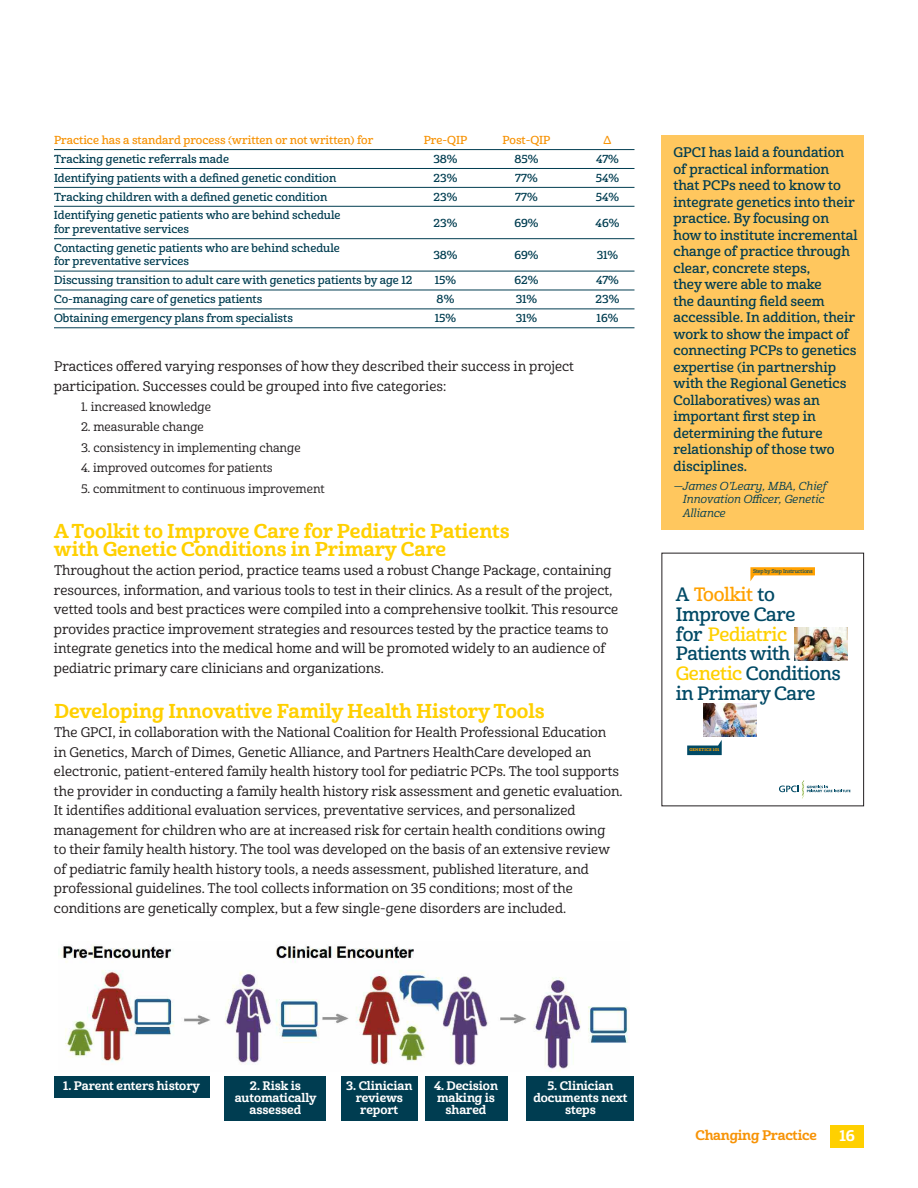
<style>
.page{position:relative;width:918px;height:1188px;background:#fff}
.page>*{position:absolute;margin:0;border:0;box-sizing:border-box;transform-origin:0 0}
.t1{font:19.5px/18px "Cabrito Nor Bol";color:#ffd000}
.t2{font:18.75px/19.8px "Cabrito Nor Dem";letter-spacing:-.02em;color:#004965}
.t3{font:15px "Cabrito Nor Bol";color:#fff}
.t4{font:13.5px/19.5px "Cabrito Nor Med";color:#231f20}
.t5{font:13.5px/16.5px "Cabrito Nor Dem";color:#003d51}
.t6{font:13.5px "Cabrito Nor Bol";letter-spacing:-.015em;color:#f79306}
.t7{font:12px "Cabrito Nor Med";color:#231f20}
.t8{font:12px/12px "Cabrito Nor Bol";letter-spacing:-.005em;color:#fff;text-align:center}
.t9{font:11.25px/13.5px "Cabrito Nor Dem";color:#003d51}
.t10{font:11.25px "Cabrito Nor Dem";color:#f79306}
.t11{font:11.25px/13.5px "Cabrito Nor Med It";color:#003d51}
.t12{font:11.25px "Lucida Grande";color:#f79306}
.t13{font:5.25px "Cabrito Nor Dem";letter-spacing:-.02em;color:#004965}
.t14{font:3.9px "Cabrito Nor Ex B";letter-spacing:.045em;color:#ffa100}
.s1{color:#ffa100}
.s2{color:#ffd000}
</style>
<div class="page">
<div style="left:830px;top:1125px;width:34px;height:23px;background:#ffd000"></div>
<div style="left:662px;top:135px;width:202px;height:395px;background:#ffc75e"></div>
<hr style="left:54px;top:149px;width:580px;height:1px;background:#003d51">
<hr style="left:54px;top:168px;width:580px;height:1px;background:#003d51">
<hr style="left:54px;top:187px;width:580px;height:1px;background:#003d51">
<hr style="left:54px;top:206px;width:580px;height:1px;background:#003d51">
<hr style="left:54px;top:238px;width:580px;height:1px;background:#003d51">
<hr style="left:54px;top:271px;width:580px;height:1px;background:#003d51">
<hr style="left:54px;top:290px;width:580px;height:1px;background:#003d51">
<hr style="left:54px;top:309px;width:580px;height:1px;background:#003d51">
<hr style="left:54px;top:327px;width:580px;height:1px;background:#003d51">
<img style="left:61px;top:941px;width:567px;height:131px">
<div style="left:54px;top:1076px;width:155px;height:22px;background:#003d51"></div>
<div style="left:225px;top:1076px;width:101px;height:44px;background:#003d51"></div>
<div style="left:341px;top:1076px;width:76px;height:44px;background:#003d51"></div>
<div style="left:425px;top:1076px;width:82px;height:44px;background:#003d51"></div>
<div style="left:526px;top:1076px;width:108px;height:44px;background:#003d51"></div>
<svg style="left:779px;top:780px;width:72px;height:19px"></svg>
<svg style="left:687px;top:740px;width:35px;height:15px"></svg>
<svg style="left:750px;top:567px;width:65px;height:14px"></svg>
<img style="left:703px;top:703px;width:53px;height:34px">
<img style="left:795px;top:628px;width:53px;height:33px">
<p class="t10" style="left:54px;top:136px;width:321px">Practice has a standard process (written or not written) for</p>
<p class="t10" style="left:424px;top:136px;width:45px">Pre-QIP</p>
<p class="t10" style="left:502px;top:136px;width:50px">Post-QIP</p>
<p class="t12" style="left:604px;top:133px;width:9px">Δ</p>
<p class="t9" style="left:54px;top:153px;width:177px">Tracking genetic referrals made</p>
<p class="t9" style="left:433px;top:153px;width:26px">38%</p>
<p class="t9" style="left:514px;top:153px;width:26px">85%</p>
<p class="t9" style="left:596px;top:153px;width:24px">47%</p>
<p class="t9" style="left:54px;top:172px;width:284px">Identifying patients with a defined genetic condition</p>
<p class="t9" style="left:434px;top:172px;width:25px">23%</p>
<p class="t9" style="left:515px;top:172px;width:24px">77%</p>
<p class="t9" style="left:596px;top:172px;width:25px">54%</p>
<p class="t9" style="left:54px;top:191px;width:275px">Tracking children with a defined genetic condition</p>
<p class="t9" style="left:434px;top:191px;width:25px">23%</p>
<p class="t9" style="left:515px;top:191px;width:24px">77%</p>
<p class="t9" style="left:596px;top:191px;width:25px">54%</p>
<p class="t9" style="left:54px;top:210px;width:288px">Identifying genetic patients who are behind schedule for preventative services</p>
<p class="t9" style="left:434px;top:218px;width:25px">23%</p>
<p class="t9" style="left:514px;top:218px;width:26px">69%</p>
<p class="t9" style="left:596px;top:218px;width:25px">46%</p>
<p class="t9" style="left:54px;top:242px;width:287px">Contacting genetic patients who are behind schedule for preventative services</p>
<p class="t9" style="left:433px;top:250px;width:26px">38%</p>
<p class="t9" style="left:514px;top:250px;width:26px">69%</p>
<p class="t9" style="left:597px;top:250px;width:23px">31%</p>
<p class="t9" style="left:54px;top:275px;width:360px">Discussing transition to adult care with genetics patients by age 12</p>
<p class="t9" style="left:435px;top:275px;width:23px">15%</p>
<p class="t9" style="left:515px;top:275px;width:25px">62%</p>
<p class="t9" style="left:596px;top:275px;width:24px">47%</p>
<p class="t9" style="left:54px;top:294px;width:210px">Co-managing care of genetics patients</p>
<p class="t9" style="left:437px;top:294px;width:19px">8%</p>
<p class="t9" style="left:516px;top:294px;width:23px">31%</p>
<p class="t9" style="left:596px;top:294px;width:25px">23%</p>
<p class="t9" style="left:54px;top:313px;width:240px">Obtaining emergency plans from specialists</p>
<p class="t9" style="left:435px;top:313px;width:23px">15%</p>
<p class="t9" style="left:516px;top:313px;width:23px">31%</p>
<p class="t9" style="left:597px;top:313px;width:23px">16%</p>
<p class="t4" style="left:54px;top:358px;width:522px">Practices offered varying responses of how they described their success in project participation. Successes could be grouped into five categories:</p>
<p class="t7" style="left:81px;top:402px;width:132px">1. increased knowledge</p>
<p class="t7" style="left:81px;top:423px;width:124px">2. measurable change</p>
<p class="t7" style="left:81px;top:443px;width:221px">3. consistency in implementing change</p>
<p class="t7" style="left:81px;top:464px;width:193px">4. improved outcomes for patients</p>
<p class="t7" style="left:81px;top:484px;width:245px">5. commitment to continuous improvement</p>
<h1 class="t1" style="left:54px;top:524px;width:457px">A Toolkit to Improve Care for Pediatric Patients with Genetic Conditions in Primary Care</h1>
<p class="t4" style="left:54px;top:562px;width:566px">Throughout the action period, practice teams used a robust Change Package, containing resources, information, and various tools to test in their clinics. As a result of the project, vetted tools and best practices were compiled into a comprehensive toolkit. This resource provides practice improvement strategies and resources tested by the practice teams to integrate genetics into the medical home and will be promoted widely to an audience of pediatric primary care clinicians and organizations.</p>
<h1 class="t1" style="left:54px;top:704px;width:492px">Developing Innovative Family Health History Tools</h1>
<p class="t4" style="left:54px;top:724px;width:570px">The GPCI, in collaboration with the National Coalition for Health Professional Education<br>in Genetics, March of Dimes, Genetic Alliance, and Partners HealthCare developed an electronic, patient-entered family health history tool for pediatric PCPs. The tool supports the provider in conducting a family health history risk assessment and genetic evaluation.<br>It identifies additional evaluation services, preventative services, and personalized management for children who are at increased risk for certain health conditions owing<br>to their family health history. The tool was developed on the basis of an extensive review of pediatric family health history tools, a needs assessment, published literature, and professional guidelines. The tool collects information on 35 conditions; most of the conditions are genetically complex, but a few single-gene disorders are included.</p>
<p class="t5" style="left:673px;top:146px;width:186px">GPCI has laid a foundation of practical information that PCPs need to know to integrate genetics into their practice. By focusing on how to institute incremental change of practice through clear, concrete steps,<br>they were able to make<br>the daunting field seem accessible. In addition, their work to show the impact of connecting PCPs to genetics expertise (in partnership with the Regional Genetics<br>Collaboratives) was an important first step in determining the future relationship of those two disciplines.</p>
<p class="t11" style="left:683px;top:480px;width:145px;text-indent:-9px">—James O’Leary, MBA, Chief<br>Innovation Officer, Genetic<br>Alliance</p>
<p class="t13" style="left:753px;top:569px;width:61px">Step by Step Instructions</p>
<h2 class="t2" style="left:676px;top:587px;width:166px">A <span class="s1">Toolkit</span> to<br>Improve Care<br>for <span class="s2">Pediatric<br></span>Patients with<br><span class="s2">Genetic</span> Conditions in Primary Care</h2>
<p class="t14" style="left:689px;top:749px;width:32px">GENETICS 101</p>
<p class="t8" style="left:63px;top:1081px;width:138px">1. Parent enters history</p>
<p class="t8" style="left:235px;top:1081px;width:83px">2. Risk is automatically assessed</p>
<p class="t8" style="left:346px;top:1081px;width:68px">3. Clinician reviews report</p>
<p class="t8" style="left:434px;top:1081px;width:65px">4. Decision making is shared</p>
<p class="t8" style="left:533px;top:1081px;width:96px">5. Clinician documents next steps</p>
<p class="t6" style="left:695px;top:1131px;width:123px">Changing Practice</p>
<p class="t3" style="left:839px;top:1131px;width:17px">16</p>
</div>
